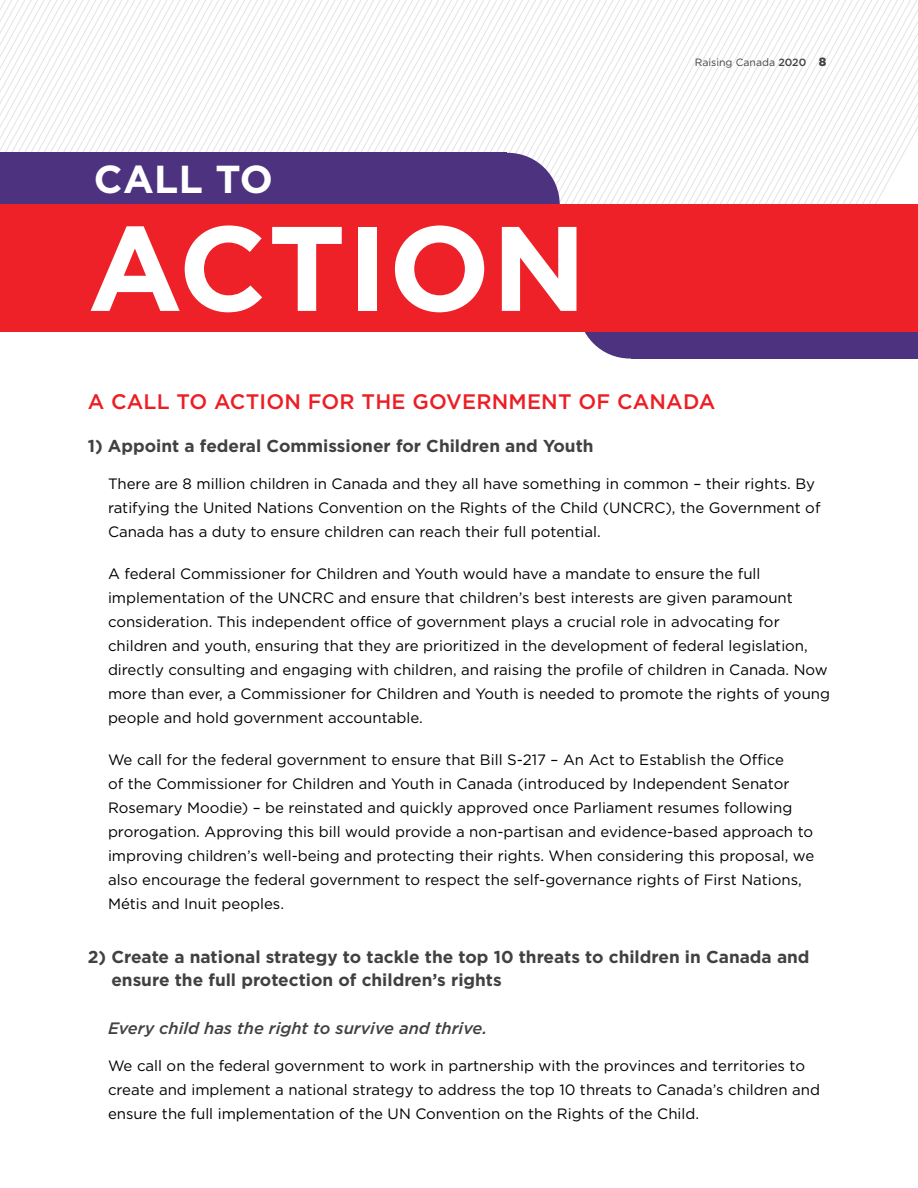
<style>
.page{position:relative;width:918px;height:1188px;background:#fff}
.page>*{position:absolute;margin:0;border:0;box-sizing:border-box;transform-origin:0 0}
.Section_Head{font:700 120px "Gotham HTF";letter-spacing:.01em;color:#fff}
.Section_Head-2{font:700 39px "Gotham HTF";letter-spacing:.01em;color:#fff}
.Subhead{font:500 21px "Gotham HTF";letter-spacing:.01em;color:#ed1d24}
.Subhead_2{font:700 17.25px/22.5px "Gotham HTF";color:#414042}
.Subhead_3{font:italic 500 16.5px "Gotham HTF";color:#414042}
.body{font:15px/24px "Gotham HTF";color:#000}
.t1{font:10.5px "Gotham HTF";color:#414042}
.s1{font-weight:500}
.s2{font-weight:900;font-size:12px}
</style>
<div class="page">
<svg style="left:290px;top:0;width:628px;height:204px"></svg>
<div style="left:578px;top:255px;width:104px;height:104px;background:#4d337f;border-radius:50%"></div>
<div style="left:631px;top:300px;width:287px;height:59px;background:#4d337f"></div>
<div style="left:456px;top:153px;width:104px;height:104px;background:#4d337f;border-radius:50%"></div>
<div style="left:0;top:153px;width:507px;height:58px;background:#4d337f"></div>
<div style="left:0;top:204px;width:918px;height:128px;background:#ed2127"></div>
<p class="Section_Head-2" style="left:94px;top:157px;width:181px">CALL TO</p>
<p class="Section_Head" style="left:88px;top:199px;width:500px">ACTION</p>
<p class="t1" style="left:695px;top:57px;width:133px">Raising Canada <span class="s1">2020</span> <span class="s2">8</span></p>
<p class="Subhead" style="left:88px;top:390px;width:629px">A CALL TO ACTION FOR THE GOVERNMENT OF CANADA</p>
<p class="Subhead_2" style="left:88px;top:434px;width:507px">1) Appoint a federal Commissioner for Children and Youth</p>
<p class="body" style="left:108px;top:472px;width:714px">There are 8 million children in Canada and they all have something in common – their rights. By ratifying the United Nations Convention on the Rights of the Child (UNCRC), the Government of<br>Canada has a duty to ensure children can reach their full potential.</p>
<p class="body" style="left:108px;top:562px;width:724px">A federal Commissioner for Children and Youth would have a mandate to ensure the full implementation of the UNCRC and ensure that children’s best interests are given paramount consideration. This independent office of government plays a crucial role in advocating for children and youth, ensuring that they are prioritized in the development of federal legislation, directly consulting and engaging with children, and raising the profile of children in Canada. Now more than ever, a Commissioner for Children and Youth is needed to promote the rights of young people and hold government accountable.</p>
<p class="body" style="left:108px;top:748px;width:708px">We call for the federal government to ensure that Bill S-217 – An Act to Establish the Office<br>of the Commissioner for Children and Youth in Canada (introduced by Independent Senator Rosemary Moodie) – be reinstated and quickly approved once Parliament resumes following prorogation. Approving this bill would provide a non-partisan and evidence-based approach to improving children’s well-being and protecting their rights. When considering this proposal, we also encourage the federal government to respect the self-governance rights of First Nations, Métis and Inuit peoples.</p>
<p class="Subhead_2" style="left:111px;top:946px;width:700px;text-indent:-24px">2) Create a national strategy to tackle the top 10 threats to children in Canada and ensure the full protection of children’s rights</p>
<p class="Subhead_3" style="left:108px;top:1019px;width:381px">Every child has the right to survive and thrive.</p>
<p class="body" style="left:108px;top:1054px;width:714px">We call on the federal government to work in partnership with the provinces and territories to create and implement a national strategy to address the top 10 threats to Canada’s children and ensure the full implementation of the UN Convention on the Rights of the Child.</p>
</div>
